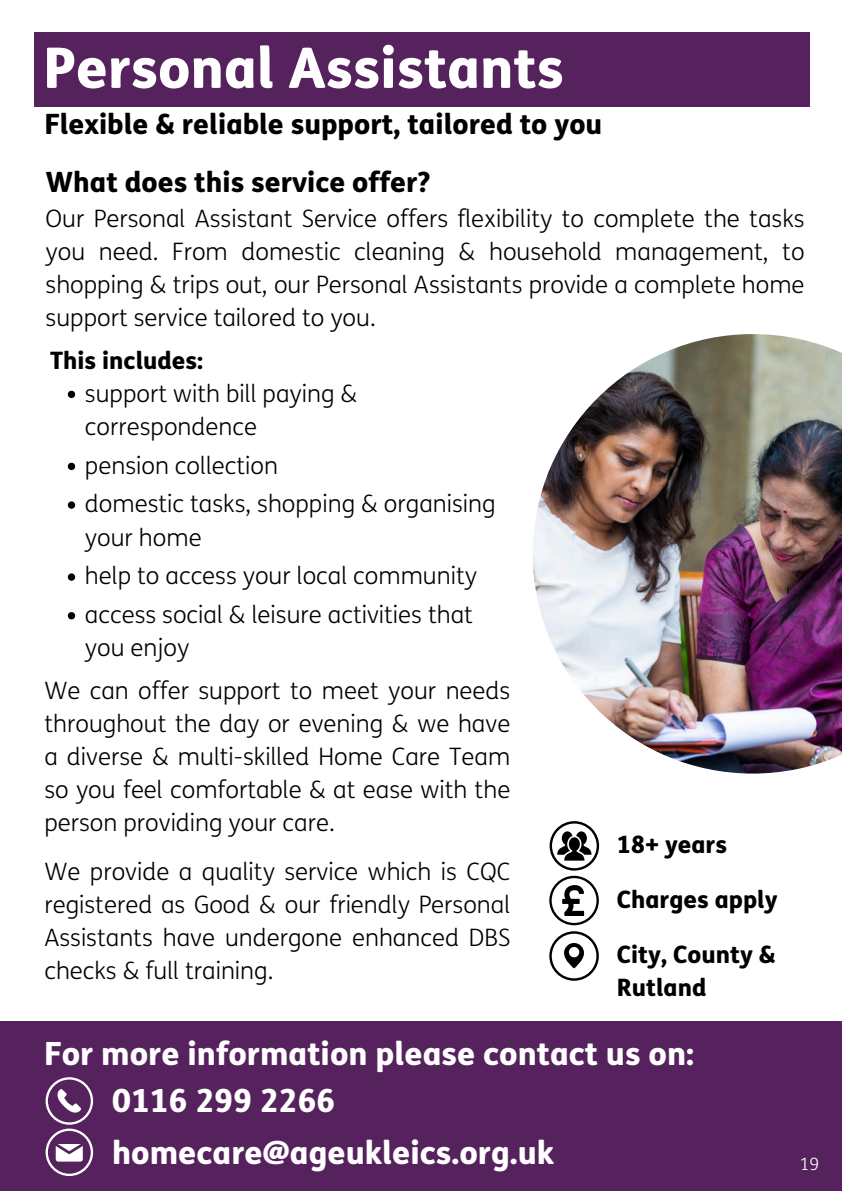
<style>
.page{position:relative;width:842px;height:1191px;background:#fff}
.page>*{position:absolute;margin:0;border:0;box-sizing:border-box;transform-origin:0 0}
.t1{font:800 56px "FS Me";color:#fff}
.t2{font:800 32px "FS Me";color:#fff}
.t3{font:800 28px "FS Me";color:#000}
.t4{font:300 24px/33px "FS Me";color:#000}
.t5{font:800 24px/33px "FS Me";color:#000}
.t6{font:300 17px "FS Me";color:#fff}
</style>
<div class="page">
<svg style="left:68px;top:391px;width:7px;height:7px"></svg>
<svg style="left:68px;top:463px;width:7px;height:7px"></svg>
<svg style="left:68px;top:501px;width:7px;height:8px"></svg>
<svg style="left:68px;top:573px;width:7px;height:8px"></svg>
<svg style="left:68px;top:612px;width:7px;height:7px"></svg>
<div style="left:34px;top:33px;width:775px;height:74px;background:#55225d"></div>
<div style="left:0;top:1021px;width:842px;height:170px;background:#55225d"></div>
<svg style="left:46px;top:1077px;width:47px;height:99px"></svg>
<svg style="left:549px;top:931px;width:50px;height:50px"></svg>
<svg style="left:549px;top:821px;width:50px;height:104px"></svg>
<img style="left:533px;top:334px;width:309px;height:440px">
<p class="t1" style="left:43px;top:33px;width:522px">Personal Assistants</p>
<p class="t3" style="left:44px;top:106px;width:559px">Flexible &amp; reliable support, tailored to you</p>
<p class="t3" style="left:46px;top:164px;width:386px">What does this service offer?</p>
<p class="t4" style="left:46px;top:203px;width:760px;text-align:justify">Our Personal Assistant Service offers flexibility to complete the tasks you need. From domestic cleaning &amp; household management, to shopping &amp; trips out, our Personal Assistants provide a complete home support service tailored to you.</p>
<h1 class="t5" style="left:50px;top:344px;width:155px">This includes:</h1>
<h3 class="t4" style="left:85px;top:377px;width:274px">support with bill paying &amp; correspondence</h3>
<h3 class="t4" style="left:85px;top:449px;width:195px">pension collection</h3>
<p class="t4" style="left:85px;top:488px;width:412px">domestic tasks, shopping &amp; organising your home</p>
<h4 class="t4" style="left:85px;top:560px;width:393px">help to access your local community</h4>
<p class="t4" style="left:85px;top:599px;width:389px">access social &amp; leisure activities that you enjoy</p>
<p class="t4" style="left:44px;top:675px;width:467px;text-align:justify">We can offer support to meet your needs throughout the day or evening &amp; we have a diverse &amp; multi-skilled Home Care Team so you feel comfortable &amp; at ease with the person providing your care.</p>
<p class="t4" style="left:44px;top:856px;width:467px;text-align:justify">We provide a quality service which is CQC registered as Good &amp; our friendly Personal Assistants have undergone enhanced DBS checks &amp; full training.</p>
<h4 class="t5" style="left:616px;top:828px;width:112px">18+ years</h4>
<h4 class="t5" style="left:616px;top:883px;width:162px">Charges apply</h4>
<p class="t5" style="left:616px;top:938px;width:160px">City, County &amp;<br>Rutland</p>
<p class="t2" style="left:44px;top:1034px;width:651px">For more information please contact us on:</p>
<p class="t2" style="left:112px;top:1081px;width:224px">0116 299 2266</p>
<p class="t2" style="left:112px;top:1132px;width:443px">homecare@ageukleics.org.uk</p>
<h4 class="t6" style="left:799px;top:1155px;width:21px">19</h4>
</div>
